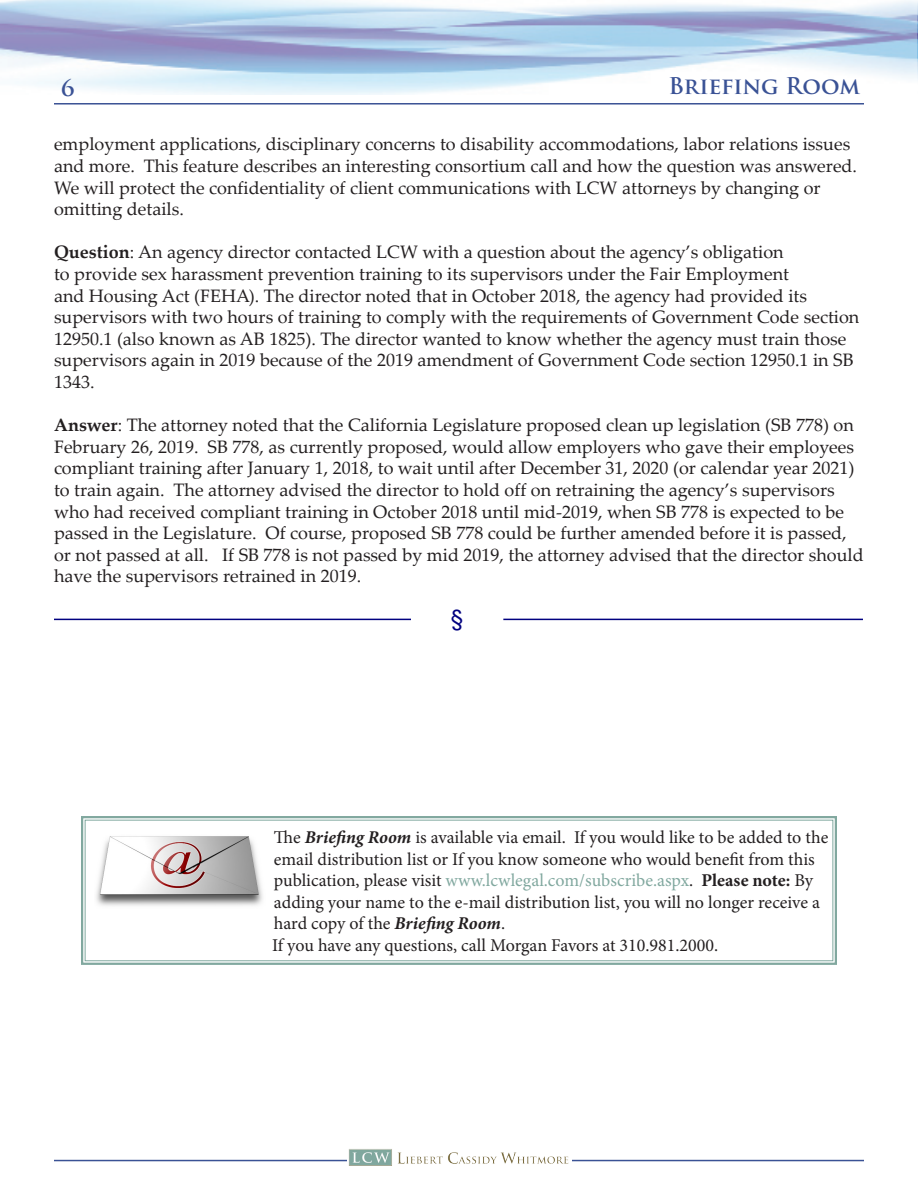
<style>
.page{position:relative;width:918px;height:1188px;background:#fff}
.page>*{position:absolute;margin:0;border:0;box-sizing:border-box;transform-origin:0 0}
.t1{font:700 22.5px "Trajan Pro";letter-spacing:-.005em;color:#3a5295}
.t2{font:22.5px "Arial";color:#000080}
.LCW_Body_Text{font:18px/21.6px "Palatino Linotype";color:#231f20}
.t3{font:18px/21.6px "Minion Pro";letter-spacing:-.005em;color:#231f20}
.s1{font-weight:700}
.s2{font-weight:700;font-style:italic}
.s3{color:#81a89f}
</style>
<div class="page">
<img style="left:0;top:0;width:918px;height:95px">
<hr style="left:54px;top:103px;width:810px;height:2px;background:#3a5295">
<hr style="left:54px;top:1160px;width:810px;height:1px;background:#3a5295">
<img style="left:349px;top:1149px;width:221px;height:17px">
<svg style="left:81px;top:816px;width:756px;height:149px"></svg>
<div style="left:85px;top:820px;width:748px;height:141px;border:1px solid #81a89f"></div>
<img style="left:95px;top:834px;width:171px;height:74px">
<hr style="left:54px;top:619px;width:809px;height:1px;background:#000080">
<div style="left:412px;top:601px;width:91px;height:33px;background:#fff"></div>
<p class="t1" style="left:61px;top:74px;width:15px">6</p>
<p class="t1" style="left:669px;top:71px;width:193px">Briefing Room</p>
<p class="LCW_Body_Text" style="left:54px;top:133px;width:805px">employment applications, disciplinary concerns to disability accommodations, labor relations issues and more. This feature describes an interesting consortium call and how the question was answered.<br>We will protect the confidentiality of client communications with LCW attorneys by changing or omitting details.</p>
<p class="LCW_Body_Text" style="left:54px;top:241px;width:807px"><span class="s1">Question</span>: An agency director contacted LCW with a question about the agency’s obligation<br>to provide sex harassment prevention training to its supervisors under the Fair Employment<br>and Housing Act (FEHA). The director noted that in October 2018, the agency had provided its supervisors with two hours of training to comply with the requirements of Government Code section 12950.1 (also known as AB 1825). The director wanted to know whether the agency must train those supervisors again in 2019 because of the 2019 amendment of Government Code section 12950.1 in SB 1343.</p>
<p class="LCW_Body_Text" style="left:54px;top:414px;width:811px"><span class="s1">Answer</span>: The attorney noted that the California Legislature proposed clean up legislation (SB 778) on February 26, 2019. SB 778, as currently proposed, would allow employers who gave their employees compliant training after January 1, 2018, to wait until after December 31, 2020 (or calendar year 2021) to train again. The attorney advised the director to hold off on retraining the agency’s supervisors who had received compliant training in October 2018 until mid-2019, when SB 778 is expected to be passed in the Legislature. Of course, proposed SB 778 could be further amended before it is passed, or not passed at all. If SB 778 is not passed by mid 2019, the attorney advised that the director should have the supervisors retrained in 2019.</p>
<p class="t2" style="left:451px;top:602px;width:14px">§</p>
<p class="t3" style="left:274px;top:827px;width:556px">The <span class="s2">Briefing Room</span> is available via email. If you would like to be added to the email distribution list or If you know someone who would benefit from this publication, please visit <span class="s3">www.lcwlegal.com/subscribe.aspx</span>. <span class="s1">Please note:</span> By adding your name to the e-mail distribution list, you will no longer receive a hard copy of the <span class="s2">Briefing Room</span>.</p>
<p class="t3" style="left:272px;top:935px;width:448px">If you have any questions, call Morgan Favors at 310.981.2000.</p>
</div>
